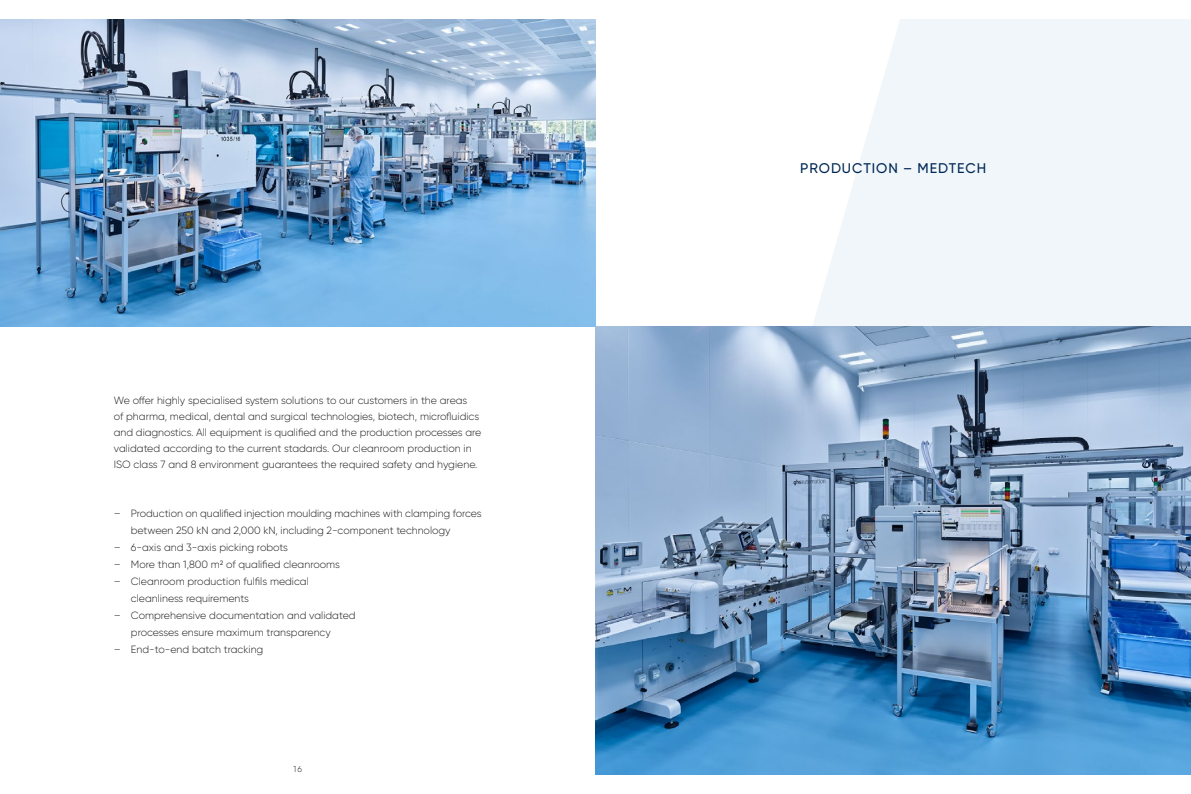
<style>
.page{position:relative;width:1191px;height:794px;background:#fff}
.page>*{position:absolute;margin:0;border:0;box-sizing:border-box;transform-origin:0 0}
.t1{font:500 14px "Gilroy";letter-spacing:.07em;color:#002855}
.t2{font:300 10.5px/16px "Gilroy";color:#231f20}
.t3{font:300 8.5px "Gilroy";color:#231f20}
</style>
<div class="page">
<svg style="left:813px;top:20px;width:378px;height:306px;fill:#f1f6fa"></svg>
<img style="left:595px;top:326px;width:596px;height:448px">
<img style="left:0;top:20px;width:595px;height:306px">
<p class="t2" style="left:114px;top:392px;width:369px">We offer highly specialised system solutions to our customers in the areas<br>of pharma, medical, dental and surgical technologies, biotech, microfluidics and diagnostics. All equipment is qualified and the production processes are validated according to the current stadards. Our cleanroom production in ISO class 7 and 8 environment guarantees the required safety and hygiene.</p>
<p class="t2" style="left:131px;top:505px;width:352px;line-height:17px;text-indent:-17px">– Production on qualified injection moulding machines with clamping forces between 250 kN and 2,000 kN, including 2-component technology</p>
<p class="t2" style="left:114px;top:539px;width:175px">– 6-axis and 3-axis picking robots</p>
<p class="t2" style="left:114px;top:556px;width:228px">– More than 1,800 m2 of qualified cleanrooms</p>
<p class="t2" style="left:131px;top:573px;width:179px;line-height:17px;text-indent:-17px">– Cleanroom production fulfils medical cleanliness requirements</p>
<p class="t2" style="left:131px;top:607px;width:226px;line-height:17px;text-indent:-17px">– Comprehensive documentation and validated processes ensure maximum transparency</p>
<p class="t2" style="left:114px;top:641px;width:151px">– End-to-end batch tracking</p>
<p class="t3" style="left:293px;top:764px;width:10px">16</p>
<h1 class="t1" style="left:800px;top:159px;width:188px">PRODUCTION – MEDTECH</h1>
</div>
